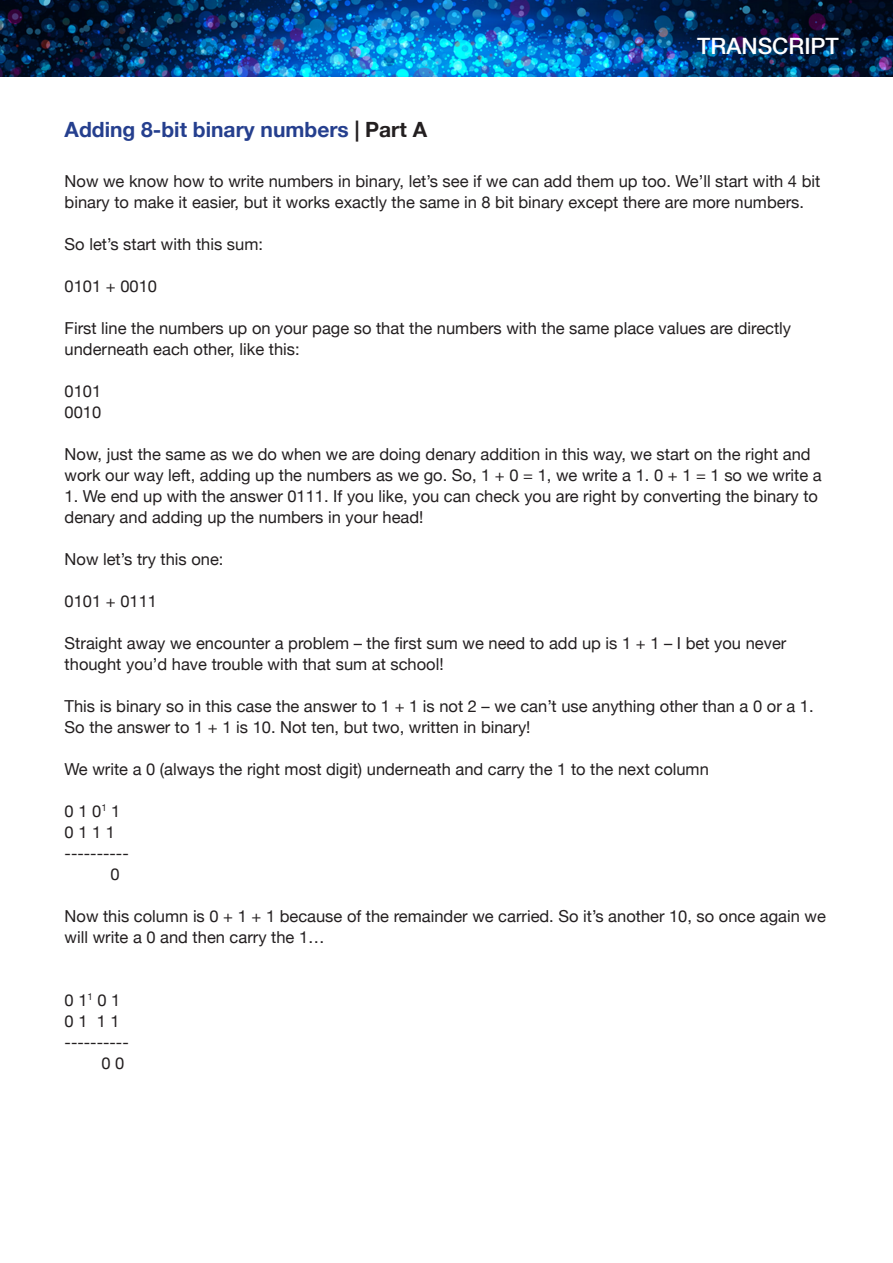
<style>
.page{position:relative;width:893px;height:1263px;background:#fff}
.page>*{position:absolute;margin:0;border:0;box-sizing:border-box;transform-origin:0 0}
.t1{font:500 22.5px "Helvetica Neue";color:#fff}
.t2{font:700 21px "Helvetica Neue";color:#253f8e}
.body{font:16.5px/21px "Helvetica Neue";color:#231f20}
.s1{color:#231f20}
</style>
<div class="page">
<img style="left:0;top:1px;width:892px;height:75px">
<p class="t1" style="left:697px;top:28px;width:143px">TRANSCRIPT</p>
<p class="t2" style="left:65px;top:113px;width:364px">Adding 8-bit binary numbers <span class="s1">| Part A</span></p>
<p class="body" style="left:65px;top:171px;width:757px">Now we know how to write numbers in binary, let’s see if we can add them up too. We’ll start with 4 bit binary to make it easier, but it works exactly the same in 8 bit binary except there are more numbers.</p>
<p class="body" style="left:65px;top:234px;width:200px">So let’s start with this sum:</p>
<p class="body" style="left:65px;top:276px;width:94px">0101 + 0010</p>
<p class="body" style="left:65px;top:318px;width:728px">First line the numbers up on your page so that the numbers with the same place values are directly underneath each other, like this:</p>
<p class="body" style="left:65px;top:381px;width:38px">0101</p>
<p class="body" style="left:65px;top:402px;width:38px">0010</p>
<p class="body" style="left:65px;top:444px;width:759px">Now, just the same as we do when we are doing denary addition in this way, we start on the right and work our way left, adding up the numbers as we go. So, 1 + 0 = 1, we write a 1. 0 + 1 = 1 so we write a</p>
<p class="body" style="left:65px;top:486px;width:755px">1. We end up with the answer 0111. If you like, you can check you are right by converting the binary to denary and adding up the numbers in your head!</p>
<p class="body" style="left:65px;top:549px;width:160px">Now let’s try this one:</p>
<p class="body" style="left:65px;top:591px;width:94px">0101 + 0111</p>
<p class="body" style="left:65px;top:633px;width:723px">Straight away we encounter a problem – the first sum we need to add up is 1 + 1 – I bet you never thought you’d have trouble with that sum at school!</p>
<p class="body" style="left:65px;top:696px;width:750px">This is binary so in this case the answer to 1 + 1 is not 2 – we can’t use anything other than a 0 or a 1.<br>So the answer to 1 + 1 is 10. Not ten, but two, written in binary!</p>
<p class="body" style="left:65px;top:759px;width:646px">We write a 0 (always the right most digit) underneath and carry the 1 to the next column</p>
<p class="body" style="left:65px;top:801px;width:57px">0 1 0<sup>1</sup> 1</p>
<p class="body" style="left:65px;top:822px;width:52px">0 1 1 1</p>
<p class="body" style="left:65px;top:843px;width:66px">----------</p>
<p class="body" style="left:110px;top:864px;width:11px">0</p>
<p class="body" style="left:65px;top:906px;width:763px">Now this column is 0 + 1 + 1 because of the remainder we carried. So it’s another 10, so once again we will write a 0 and then carry the 1…</p>
<p class="body" style="left:65px;top:990px;width:57px">0 1<sup>1</sup> 0 1</p>
<p class="body" style="left:65px;top:1011px;width:57px">0 1 1 1</p>
<p class="body" style="left:65px;top:1032px;width:66px">----------</p>
<p class="body" style="left:101px;top:1053px;width:24px">0 0</p>
</div>
